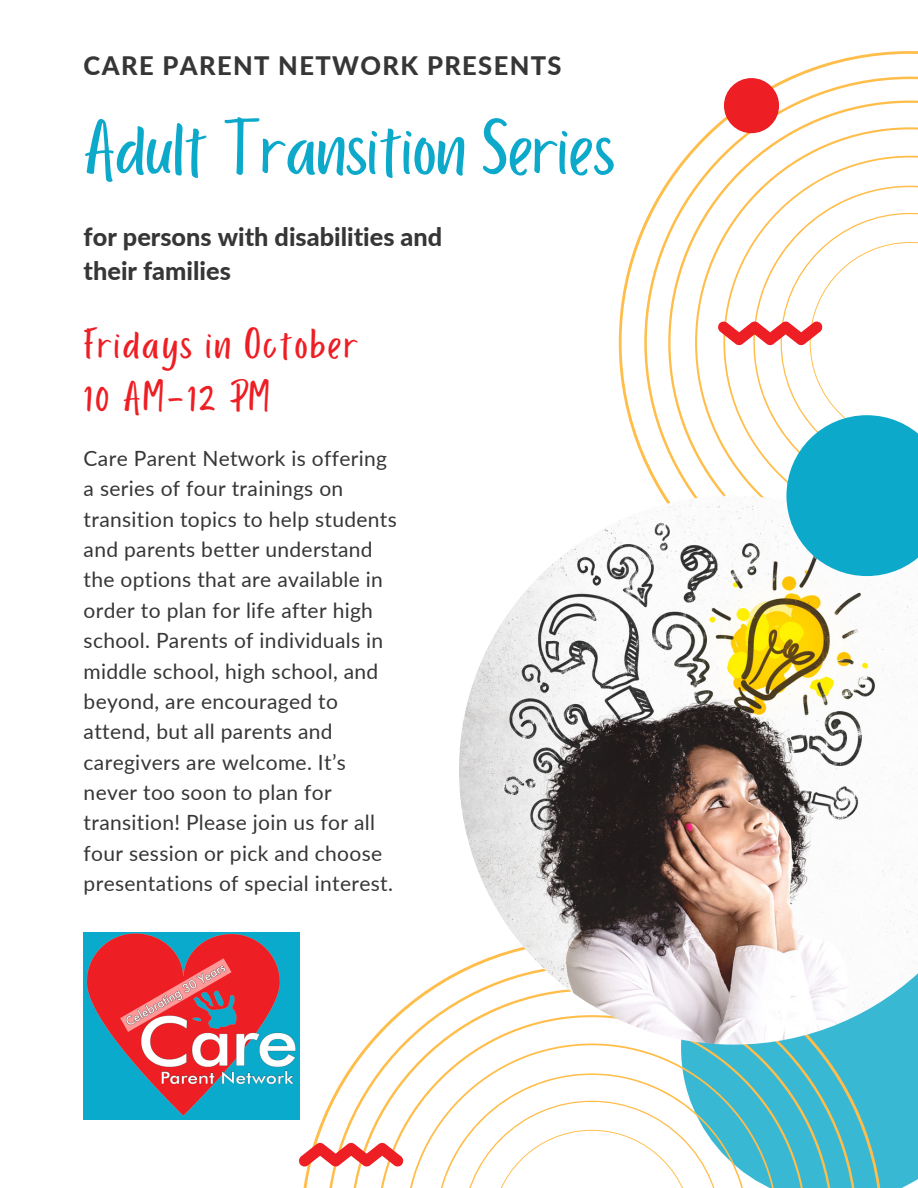
<style>
.page{position:relative;width:918px;height:1188px;background:#fff}
.page>*{position:absolute;margin:0;border:0;box-sizing:border-box;transform-origin:0 0}
.t1{font:81.45px "Porcelain";color:#0da9cb}
.t2{font:45px/52.8px "Porcelain";letter-spacing:.055em;color:#ed1e24}
.t3{font:800 25.5px "Lato";letter-spacing:.055em;color:#363636}
.t4{font:800 25.35px/33.8px "Lato";color:#363636}
.t5{font:21px/30.3px "Lato";letter-spacing:.015em;color:#363636}
</style>
<div class="page">
<svg style="left:619px;top:51px;width:299px;height:410px"></svg>
<svg style="left:644px;top:77px;width:274px;height:419px"></svg>
<div style="left:883px;top:1045px;width:35px;height:143px;background:#39b8d4"></div>
<svg style="left:303px;top:1045px;width:580px;height:143px;fill:#39b8d4"></svg>
<svg style="left:326px;top:971px;width:532px;height:217px"></svg>
<img style="left:459px;top:496px;width:459px;height:549px">
<svg style="left:718px;top:213px;width:200px;height:363px"></svg>
<div style="left:724px;top:78px;width:55px;height:55px;background:#ed1e24;border-radius:50%"></div>
<svg style="left:299px;top:1143px;width:104px;height:24px"></svg>
<img style="left:84px;top:932px;width:216px;height:187px">
<p class="t3" style="left:84px;top:50px;width:480px">CARE PARENT NETWORK PRESENTS</p>
<h1 class="t1" style="left:84px;top:105px;width:533px">Adult Transition Series</h1>
<p class="t4" style="left:84px;top:220px;width:360px">for persons with disabilities and their families</p>
<h2 class="t2" style="left:84px;top:320px;width:276px">Fridays in October<br>10 AM-12 PM</h2>
<p class="t5" style="left:84px;top:443px;width:315px">Care Parent Network is offering a series of four trainings on transition topics to help students and parents better understand the options that are available in order to plan for life after high school. Parents of individuals in middle school, high school, and beyond, are encouraged to attend, but all parents and caregivers are welcome. It’s never too soon to plan for transition! Please join us for all four session or pick and choose presentations of special interest.</p>
</div>
